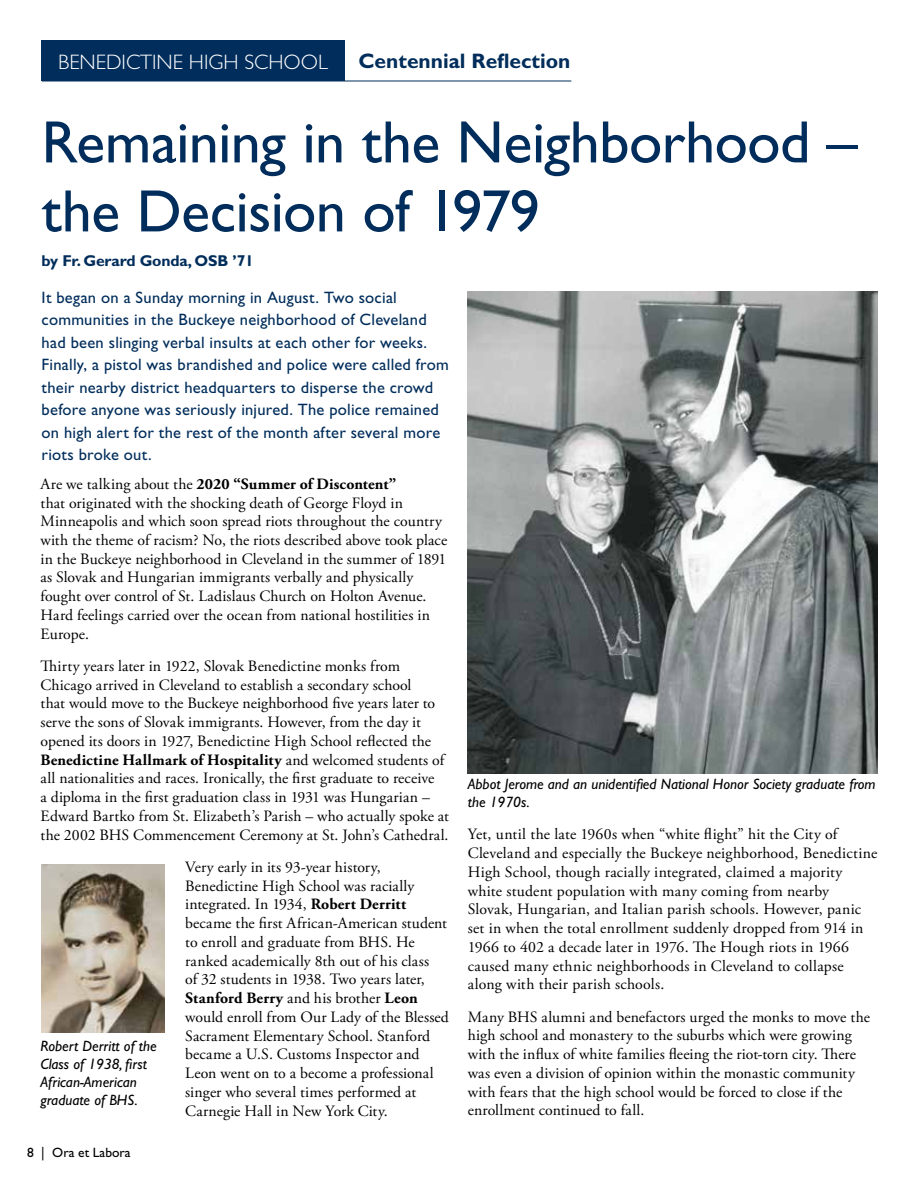
<style>
.page{position:relative;width:918px;height:1188px;background:#fff}
.page>*{position:absolute;margin:0;border:0;box-sizing:border-box;transform-origin:0 0}
.t1{font:60px/69px "Gill Sans Std";letter-spacing:-.01em;color:#002d5b}
.t2{font:300 21px "Gill Sans Std";color:#fff}
.t3{font:700 21px "Gill Sans Std";color:#002d5b}
.t4{font:16.5px/22.5px "Gill Sans Std";letter-spacing:.015em;color:#002d5b}
.t5{font:15.75px/18.8px "Adobe Garamond Pro";letter-spacing:.005em;color:#000}
.t6{font:700 15.75px "Gill Sans Std";letter-spacing:-.01em;color:#002d5b}
.t7{font:italic 15px/18px "Gill Sans Std";color:#000}
.t8{font:13.5px "Gill Sans Std";color:#000}
.s1{font-weight:700}
</style>
<div class="page">
<div style="left:41px;top:40px;width:304px;height:41px;background:#002d5b"></div>
<hr style="left:42px;top:81px;width:529px;height:1px;background:#002d5b">
<img style="left:468px;top:292px;width:410px;height:481px">
<img style="left:42px;top:864px;width:123px;height:168px">
<h2 class="t2" style="left:58px;top:50px;width:271px">BENEDICTINE HIGH SCHOOL</h2>
<h2 class="t3" style="left:358px;top:49px;width:214px">Centennial Reflection</h2>
<h1 class="t1" style="left:42px;top:108px;width:817px">Remaining in the Neighborhood – the Decision of 1979</h1>
<p class="t6" style="left:42px;top:251px;width:214px">by Fr. Gerard Gonda, OSB ’71</p>
<p class="t4" style="left:42px;top:286px;width:409px">It began on a Sunday morning in August. Two social communities in the Buckeye neighborhood of Cleveland had been slinging verbal insults at each other for weeks.<br>Finally, a pistol was brandished and police were called from their nearby district headquarters to disperse the crowd before anyone was seriously injured. The police remained on high alert for the rest of the month after several more riots broke out.</p>
<p class="t5" style="left:40px;top:475px;width:408px">Are we talking about the <span class="s1">2020 “Summer of Discontent”<br></span>that originated with the shocking death of George Floyd in Minneapolis and which soon spread riots throughout the country with the theme of racism? No, the riots described above took place in the Buckeye neighborhood in Cleveland in the summer of 1891 as Slovak and Hungarian immigrants verbally and physically fought over control of St. Ladislaus Church on Holton Avenue.<br>Hard feelings carried over the ocean from national hostilities in Europe.</p>
<p class="t5" style="left:40px;top:657px;width:410px">Thirty years later in 1922, Slovak Benedictine monks from Chicago arrived in Cleveland to establish a secondary school<br>that would move to the Buckeye neighborhood five years later to serve the sons of Slovak immigrants. However, from the day it opened its doors in 1927, Benedictine High School reflected the <span class="s1">Benedictine Hallmark of Hospitality</span> and welcomed students of all nationalities and races. Ironically, the first graduate to receive<br>a diploma in the first graduation class in 1931 was Hungarian – Edward Bartko from St. Elizabeth’s Parish – who actually spoke at the 2002 BHS Commencement Ceremony at St. John’s Cathedral.</p>
<p class="t5" style="left:185px;top:858px;width:265px">Very early in its 93-year history, Benedictine High School was racially integrated. In 1934, <span class="s1">Robert Derritt </span>became the first African-American student to enroll and graduate from BHS. He ranked academically 8th out of his class<br>of 32 students in 1938. Two years later, <span class="s1">Stanford Berry</span> and his brother <span class="s1">Leon </span>would enroll from Our Lady of the Blessed Sacrament Elementary School. Stanford became a U.S. Customs Inspector and Leon went on to a become a professional singer who several times performed at Carnegie Hall in New York City.</p>
<p class="t7" style="left:468px;top:775px;width:409px">Abbot Jerome and an unidentified National Honor Society graduate from the 1970s.</p>
<p class="t5" style="left:468px;top:826px;width:411px">Yet, until the late 1960s when “white flight” hit the City of Cleveland and especially the Buckeye neighborhood, Benedictine High School, though racially integrated, claimed a majority white student population with many coming from nearby Slovak, Hungarian, and Italian parish schools. However, panic set in when the total enrollment suddenly dropped from 914 in 1966 to 402 a decade later in 1976. The Hough riots in 1966 caused many ethnic neighborhoods in Cleveland to collapse along with their parish schools.</p>
<p class="t5" style="left:468px;top:1008px;width:404px">Many BHS alumni and benefactors urged the monks to move the high school and monastery to the suburbs which were growing with the influx of white families fleeing the riot-torn city. There was even a division of opinion within the monastic community with fears that the high school would be forced to close if the enrollment continued to fall.</p>
<p class="t7" style="left:40px;top:1037px;width:118px">Robert Derritt of the<br>Class of 1938, first<br>African-American graduate of BHS.</p>
<p class="t8" style="left:27px;top:1144px;width:105px">8 | Ora et Labora</p>
</div>
